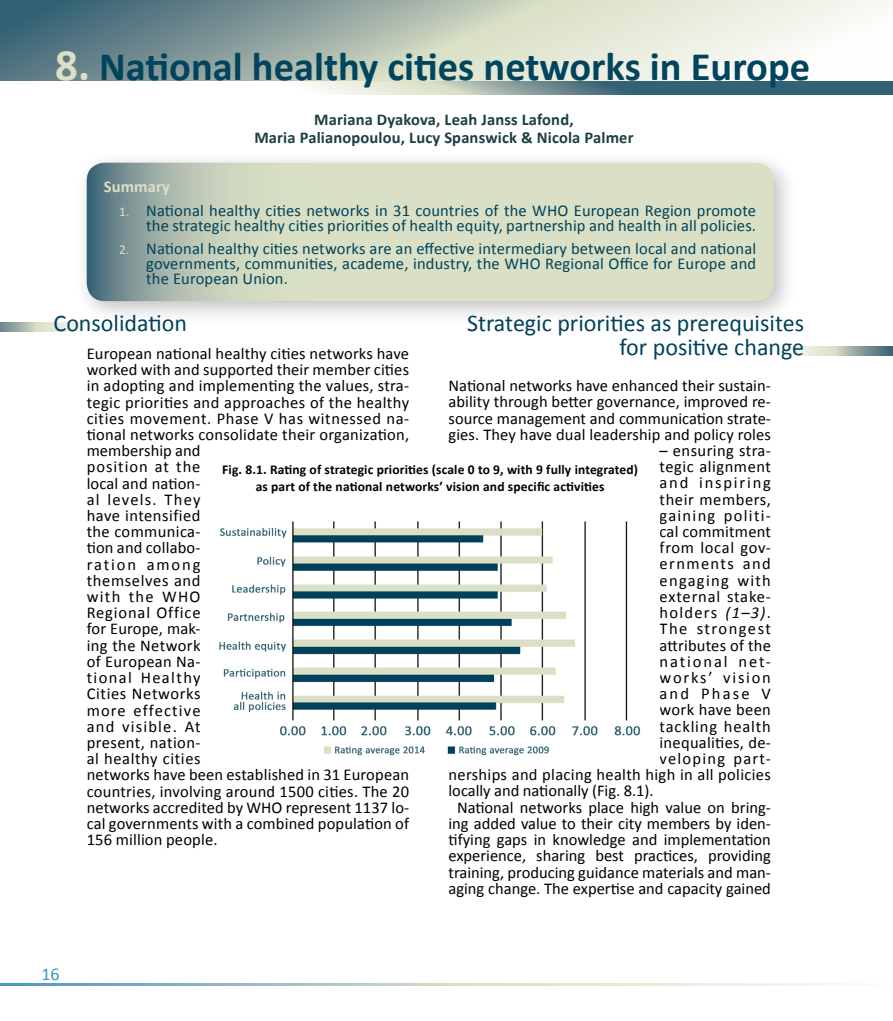
<style>
.page{position:relative;width:893px;height:1021px;background:#fff}
.page>*{position:absolute;margin:0;border:0;box-sizing:border-box;transform-origin:0 0}
.t1{font:700 40.5px "Calibri";color:#00445d}
.t2{font:24px/24px "Calibri";color:#00425b;text-align:right}
.t3{font:18px "Calibri";color:#4294c4}
.t4{font:16.5px/16.2px "Calibri";letter-spacing:.01em;color:#000}
.t5{font:16.5px/15px "Calibri";letter-spacing:.01em;color:#00425b;text-align:right}
.t6{font:700 16.5px/17.5px "Calibri";letter-spacing:.01em;color:#1c3f40;text-align:center}
.t7{font:16.5px "Calibri";letter-spacing:.05em;color:#000}
.t8{font:16.5px "Calibri";letter-spacing:.08em;color:#000}
.t9{font:16.5px "Calibri";letter-spacing:.075em;color:#000}
.t10{font:16.5px "Calibri";letter-spacing:.11em;color:#000}
.t11{font:16.5px "Calibri";letter-spacing:.03em;color:#000}
.t12{font:16.5px "Calibri";letter-spacing:.035em;color:#000}
.t13{font:16.5px "Calibri";letter-spacing:.045em;color:#000}
.t14{font:16.5px "Calibri";letter-spacing:.09em;color:#000}
.t15{font:16.5px "Calibri";letter-spacing:.115em;color:#000}
.t16{font:16.5px "Calibri";letter-spacing:.085em;color:#000}
.t17{font:16.5px "Calibri";letter-spacing:.13em;color:#000}
.t18{font:700 16.5px "Calibri";letter-spacing:.01em;color:#d9e0c5}
.t19{font:700 13.5px/16.2px "Calibri";letter-spacing:.01em;color:#000;text-align:center}
.s1{font-size:45px;color:#d9e0c5}
.s2{font-size:13.5px;color:#d9e0c5}
.s3{font-style:italic}
</style>
<div class="page">
<svg style="left:0;top:80px;width:893px;height:15px"></svg>
<svg style="left:0;top:0;width:893px;height:80px"></svg>
<svg style="left:0;top:322px;width:82px;height:9px"></svg>
<svg style="left:791px;top:346px;width:102px;height:9px"></svg>
<div style="left:74px;top:150px;width:724px;height:176px;background:#000;opacity:.25"></div>
<svg style="left:87px;top:163px;width:686px;height:138px"></svg>
<svg style="left:0;top:983px;width:846px;height:2px"></svg>
<img style="left:219px;top:521px;width:422px;height:235px">
<h1 class="t1" style="left:55px;top:41px;width:756px"><span class="s1">8.</span> National healthy cities networks in Europe</h1>
<p class="t6" style="left:254px;top:111px;width:381px">Mariana Dyakova, Leah Janss Lafond,<br>Maria Palianopoulou, Lucy Spanswick &amp; Nicola Palmer</p>
<p class="t18" style="left:104px;top:176px;width:68px">Summary</p>
<p class="t5" style="left:119px;top:203px;width:638px"><span class="s2">1.</span> National healthy cities networks in 31 countries of the WHO European Region promote the strategic healthy cities priorities of health equity, partnership and health in all policies.</p>
<p class="t5" style="left:146px;top:241px;width:611px;text-align:justify;text-indent:-27px"><span class="s2">2.</span> National healthy cities networks are an effective intermediary between local and national governments, communities, academe, industry, the WHO Regional Office for Europe and the European Union.</p>
<h2 class="t2" style="left:54px;top:311px;width:135px">Consolidation</h2>
<h2 class="t2" style="left:467px;top:311px;width:339px">Strategic priorities as prerequisites for positive change</h2>
<p class="t4" style="left:87px;top:345px;width:324px">European national healthy cities networks have worked with and supported their member cities in adopting and implementing the values, stra&shy;tegic priorities and approaches of the healthy cities movement. Phase V has witnessed na&shy;tional networks consolidate their organization, membership and<br>position at the<br>local and nation-<br>al levels. They<br>have intensified<br>the communica-<br>tion and collabo-<br>ration among<br>themselves and<br>with the WHO<br>Regional Office<br>for Europe, mak-<br>ing the Network<br>of European Na-<br>tional Healthy<br>Cities Networks<br>more effective<br>and visible. At<br>present, nation-<br>al healthy cities<br>networks have been established in 31 European countries, involving around 1500 cities. The 20 networks accredited by WHO represent 1137 lo&shy;cal governments with a combined population of<br>156 million people.</p>
<p class="t4" style="left:448px;top:377px;width:324px;text-align:justify">National networks have enhanced their sustain&shy;ability through better governance, improved re&shy;source management and communication strate&shy;gies. They have dual leadership and policy roles</p>
<p class="t4" style="left:660px;top:442px;width:113px">– ensuring stra-</p>
<p class="t11" style="left:660px;top:456px;width:113px">tegic alignment</p>
<p class="t10" style="left:660px;top:472px;width:113px">and inspiring</p>
<p class="t12" style="left:660px;top:488px;width:113px">their members,</p>
<p class="t8" style="left:660px;top:505px;width:113px">gaining politi-</p>
<p class="t4" style="left:660px;top:523px;width:113px">cal commitment</p>
<p class="t13" style="left:660px;top:537px;width:113px">from local gov-</p>
<p class="t16" style="left:660px;top:553px;width:113px">ernments and</p>
<p class="t8" style="left:660px;top:569px;width:113px">engaging with</p>
<p class="t7" style="left:660px;top:586px;width:113px">external stake-</p>
<p class="t9" style="left:660px;top:602px;width:113px">holders <span class="s3">(1–3)</span>.</p>
<p class="t14" style="left:660px;top:618px;width:113px">The strongest</p>
<p class="t4" style="left:660px;top:637px;width:113px">attributes of the</p>
<p class="t15" style="left:660px;top:651px;width:113px">national net-</p>
<p class="t10" style="left:660px;top:667px;width:113px">works’ vision</p>
<p class="t17" style="left:660px;top:683px;width:113px">and Phase V</p>
<p class="t4" style="left:660px;top:702px;width:113px">work have been</p>
<p class="t7" style="left:660px;top:715px;width:113px">tackling health</p>
<p class="t4" style="left:660px;top:734px;width:113px">inequalities, de-</p>
<p class="t9" style="left:660px;top:748px;width:113px">veloping part-</p>
<p class="t4" style="left:448px;top:766px;width:324px">nerships and placing health high in all policies</p>
<p class="t4" style="left:448px;top:783px;width:207px">locally and nationally (Fig. 8.1).</p>
<p class="t4" style="left:457px;top:799px;width:315px">National networks place high value on bring-</p>
<p class="t4" style="left:448px;top:815px;width:324px">ing added value to their city members by iden-</p>
<p class="t4" style="left:448px;top:831px;width:324px">tifying gaps in knowledge and implementation</p>
<p class="t4" style="left:448px;top:847px;width:324px">experience, sharing best practices, providing</p>
<p class="t4" style="left:448px;top:864px;width:324px">training, producing guidance materials and man-</p>
<p class="t4" style="left:448px;top:880px;width:324px">aging change. The expertise and capacity gained</p>
<p class="t19" style="left:222px;top:462px;width:417px">Fig. 8.1. Rating of strategic priorities (scale 0 to 9, with 9 fully integrated) as part of the national networks’ vision and specific activities</p>
<p class="t3" style="left:41px;top:963px;width:20px">16</p>
</div>
